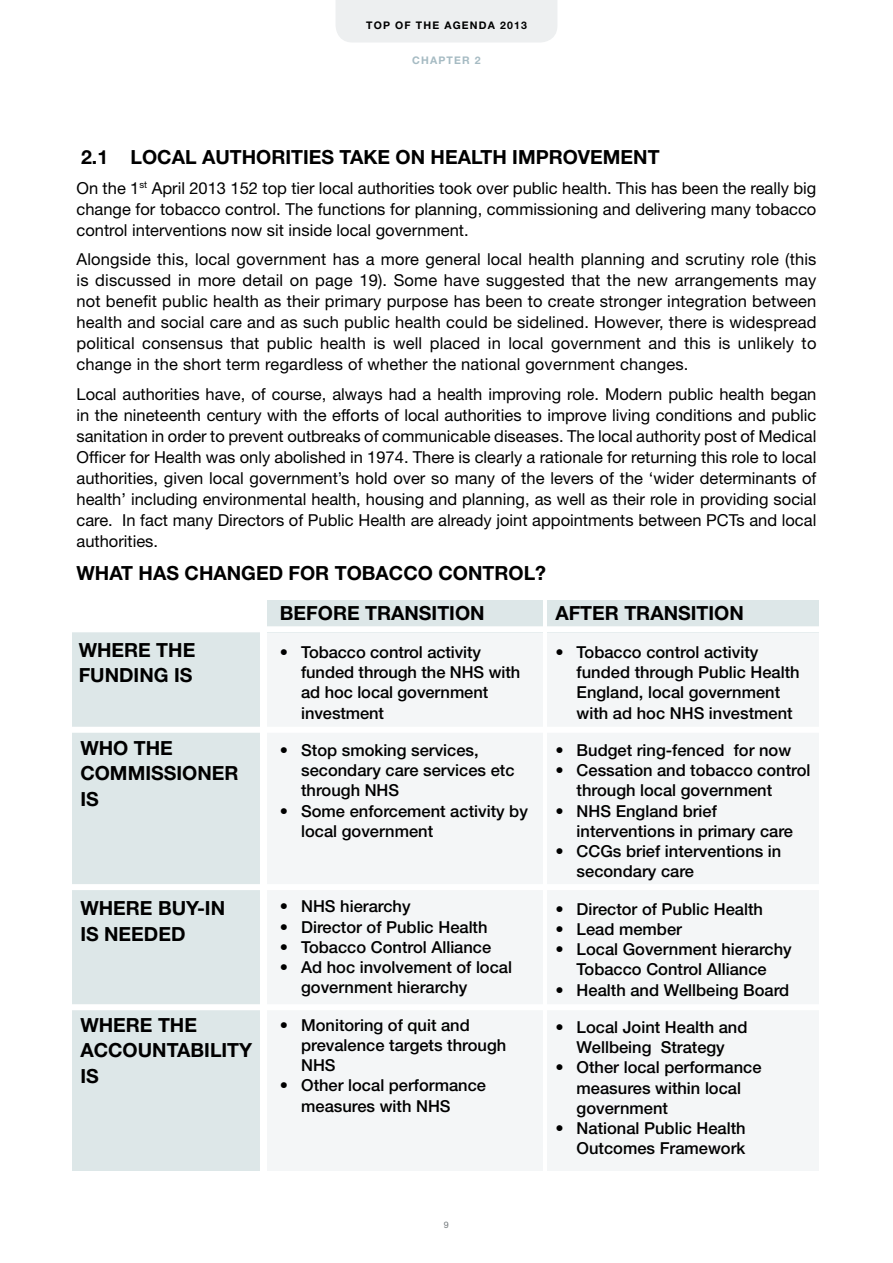
<style>
.page{position:relative;width:893px;height:1263px;background:#fff}
.page>*{position:absolute;margin:0;border:0;box-sizing:border-box;transform-origin:0 0}
.t1{font:700 19.5px/25.5px "Helvetica Neue";color:#000}
.t2{font:16.5px/21px "Helvetica Neue";color:#000;text-align:justify}
.t3{font:500 16.5px/20.2px "Helvetica Neue";color:#000}
.t4{font:700 10.5px "Helvetica Neue";letter-spacing:.11em;color:#000}
.t5{font:700 10.5px "Helvetica Neue";letter-spacing:.11em;color:#a6bbc3}
.t6{font:9px "Helvetica Neue";color:#73797c}
.s1{font-weight:700}
</style>
<div class="page">
<div style="left:336px;top:0;width:221px;height:42px;background:#edeff0"></div>
<div style="left:267px;top:632px;width:275px;height:539px;background:#f4f6f7"></div>
<div style="left:548px;top:632px;width:271px;height:539px;background:#f4f6f7"></div>
<div style="left:72px;top:632px;width:188px;height:538px;background:#dde7e8"></div>
<div style="left:70px;top:727px;width:751px;height:6px;background:#fff"></div>
<div style="left:72px;top:1004px;width:751px;height:6px;background:#fff"></div>
<div style="left:72px;top:884px;width:751px;height:6px;background:#fff"></div>
<div style="left:267px;top:600px;width:275px;height:32px;background:#dde7e8"></div>
<div style="left:548px;top:600px;width:271px;height:32px;background:#dde7e8"></div>
<div style="left:70px;top:626px;width:753px;height:6px;background:#fff"></div>
<p class="t4" style="left:366px;top:19px;width:17px">TOP</p>
<p class="t4" style="left:395px;top:19px;width:9px">OF</p>
<p class="t4" style="left:416px;top:19px;width:16px">THE</p>
<p class="t4" style="left:444px;top:19px;width:18px">AGEND</p>
<p class="t4" style="left:488px;top:19px;width:41px">A 2013</p>
<p class="t5" style="left:412px;top:54px;width:70px">CHAPTER 2</p>
<p class="t1" style="left:81px;top:144px;width:575px">2.1 LOCAL AUTHORITI ES TAKE ON HEALTH IMPROVEMENT</p>
<p class="t2" style="left:77px;top:177px;width:741px">On the 1<sup>st</sup> April 2013 152 top tier local authorities took over public health. This has been the really big change for tobacco control. The functions for planning, commissioning and delivering many tobacco control interventions now sit inside local government.</p>
<p class="t2" style="left:77px;top:248px;width:741px">Alongside this, local government has a more general local health planning and scrutiny role (this is discussed in more detail on page 19). Some have suggested that the new arrangements may not benefit public health as their primary purpose has been to create stronger integration between health and social care and as such public health could be sidelined. However, there is widespread political consensus that public health is well placed in local government and this is unlikely to change in the short term regardless of whether the national government changes.</p>
<p class="t2" style="left:77px;top:383px;width:741px">Local authorities have, of course, always had a health improving role. Modern public health began in the nineteenth century with the efforts of local authorities to improve living conditions and public sanitation in order to prevent outbreaks of communicable diseases. The local authority post of Medical Officer for Health was only abolished in 1974. There is clearly a rationale for returning this role to local authorities, given local government’s hold over so many of the levers of the ‘wider determinants of health’ including environmental health, housing and planning, as well as their role in providing social care. In fact many Directors of Public Health are already joint appointments between PCTs and local authorities.</p>
<p class="t1" style="left:77px;top:560px;width:314px">WHAT HAS C HANGED FOR TOBACC</p>
<p class="t1" style="left:418px;top:560px;width:130px">O CONTROL?</p>
<p class="t1" style="left:79px;top:637px;width:118px">WHERE THE<br>FUNDING IS</p>
<p class="t1" style="left:80px;top:735px;width:160px">WHO THE<br>COMMISSIONER<br>IS</p>
<p class="t1" style="left:80px;top:895px;width:146px">WHERE BUY-IN<br>IS NEEDED</p>
<p class="t1" style="left:80px;top:1012px;width:118px">WHERE THE<br>ACC</p>
<p class="t1" style="left:123px;top:1037px;width:131px">OUNTABILITY</p>
<p class="t1" style="left:80px;top:1063px;width:20px">IS</p>
<p class="t1" style="left:280px;top:600px;width:206px">BEFORE TRANSITION</p>
<p class="t1" style="left:555px;top:600px;width:190px">AFTER TRANSITION</p>
<p class="t3" style="left:301px;top:642px;width:221px;text-indent:-21px"><span class="s1">•</span> Tobacco control activity funded through the NHS with ad hoc local government investment</p>
<p class="t3" style="left:301px;top:740px;width:215px;text-indent:-21px"><span class="s1">•</span> Stop smoking services, secondary care services etc through NHS</p>
<p class="t3" style="left:301px;top:800px;width:228px;text-indent:-21px"><span class="s1">•</span> Some enforcement activity by local government</p>
<p class="t3" style="left:280px;top:896px;width:132px"><span class="s1">•</span> NHS hierarchy</p>
<p class="t3" style="left:280px;top:916px;width:209px"><span class="s1">•</span> Director of Public Health</p>
<p class="t3" style="left:280px;top:937px;width:213px"><span class="s1">•</span> Tobacco Control Alliance</p>
<p class="t3" style="left:301px;top:957px;width:212px;text-indent:-21px"><span class="s1">•</span> Ad hoc involvement of local government hierarchy</p>
<p class="t3" style="left:301px;top:1014px;width:207px;text-indent:-21px"><span class="s1">•</span> Monitoring of quit and prevalence targets through<br>NHS</p>
<p class="t3" style="left:301px;top:1075px;width:186px;text-indent:-21px"><span class="s1">•</span> Other local performance measures with NHS</p>
<p class="t6" style="left:444px;top:1219px;width:7px">9</p>
<p class="t3" style="left:577px;top:642px;width:225px;text-indent:-21px"><span class="s1">•</span> Tobacco control activity funded through Public Health<br>England, local government with ad hoc NHS investment</p>
<p class="t3" style="left:555px;top:740px;width:237px"><span class="s1">•</span> Budget ring-fenced for now</p>
<p class="t3" style="left:577px;top:760px;width:235px;text-indent:-21px"><span class="s1">•</span> Cessation and tobacco control through local government</p>
<p class="t3" style="left:577px;top:800px;width:218px;text-indent:-21px"><span class="s1">•</span> NHS England brief interventions in primary care</p>
<p class="t3" style="left:577px;top:841px;width:206px;text-indent:-21px"><span class="s1">•</span> CCGs brief interventions in secondary care</p>
<p class="t3" style="left:555px;top:898px;width:209px"><span class="s1">•</span> Director of Public Health</p>
<p class="t3" style="left:555px;top:919px;width:128px"><span class="s1">•</span> Lead member</p>
<p class="t3" style="left:555px;top:939px;width:238px;text-align:center"><span class="s1">•</span> Local Government hierarchy<br>Tobacco Control Alliance</p>
<p class="t3" style="left:555px;top:979px;width:236px"><span class="s1">•</span> Health and Wellbeing Board</p>
<p class="t3" style="left:555px;top:1017px;width:194px;text-align:center"><span class="s1">•</span> Local Joint Health and<br>Wellbeing Strategy</p>
<p class="t3" style="left:577px;top:1057px;width:186px;text-indent:-21px"><span class="s1">•</span> Other local performance measures within local government</p>
<p class="t3" style="left:555px;top:1118px;width:192px;text-align:right"><span class="s1">•</span> National Public Health<br>Outcomes Framework</p>
</div>
